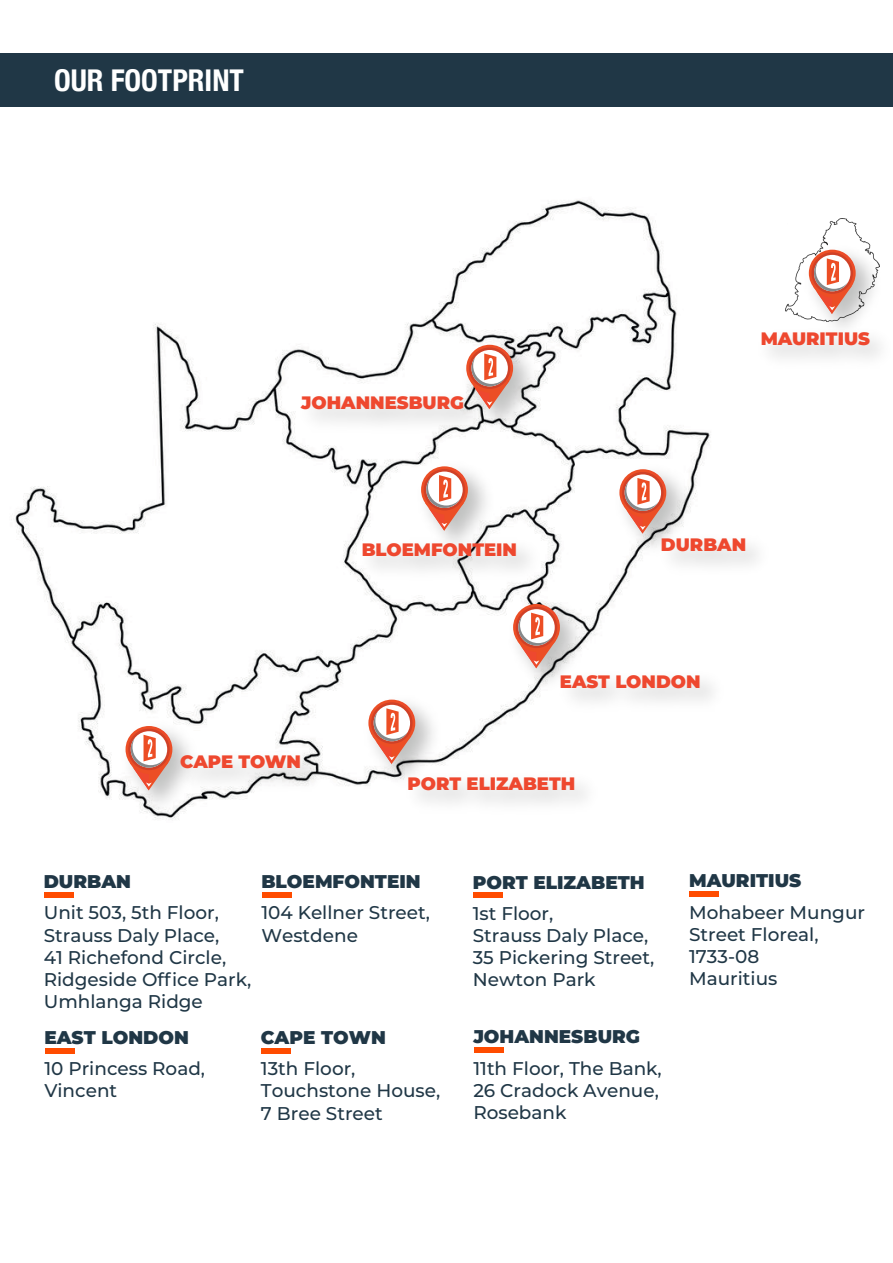
<style>
.page{position:relative;width:893px;height:1263px;background:#fff}
.page>*{position:absolute;margin:0;border:0;box-sizing:border-box;transform-origin:0 0}
.t1{font:700 condensed 30px "Helvetica Neue";color:#fff}
.t2{font:500 18.45px/22px "Montserrat";color:#203746}
.t3{font:900 18.45px "Montserrat";color:#203746}
.t4{font:900 18px "Montserrat";color:#ee482f}
</style>
<div class="page">
<div style="left:0;top:54px;width:893px;height:53px;background:#203746"></div>
<img style="left:11px;top:200px;width:700px;height:599px">
<div style="left:44px;top:893px;width:30px;height:5px;background:#ff4c00"></div>
<div style="left:473px;top:893px;width:30px;height:5px;background:#ff4c00"></div>
<div style="left:45px;top:1048px;width:29px;height:5px;background:#ff4c00"></div>
<div style="left:690px;top:892px;width:29px;height:5px;background:#ff4c00"></div>
<div style="left:262px;top:893px;width:29px;height:5px;background:#ff4c00"></div>
<div style="left:261px;top:1048px;width:30px;height:5px;background:#ff4c00"></div>
<div style="left:474px;top:1048px;width:29px;height:5px;background:#ff4c00"></div>
<img style="left:454px;top:332px;width:93px;height:111px">
<svg style="left:466px;top:345px;width:47px;height:47px"></svg>
<div style="left:469px;top:347px;width:41px;height:42px;background:#d04127;border-radius:50%"></div>
<svg style="left:470px;top:346px;width:42px;height:63px;background:#e4aa9c"></svg>
<img style="left:409px;top:454px;width:93px;height:75px">
<svg style="left:421px;top:466px;width:47px;height:47px"></svg>
<div style="left:424px;top:469px;width:41px;height:42px;background:#d04127;border-radius:50%"></div>
<svg style="left:425px;top:468px;width:42px;height:61px"></svg>
<img style="left:607px;top:457px;width:93px;height:111px">
<svg style="left:619px;top:469px;width:47px;height:47px"></svg>
<div style="left:622px;top:472px;width:42px;height:41px;background:#d04127;border-radius:50%"></div>
<svg style="left:623px;top:471px;width:42px;height:63px"></svg>
<img style="left:500px;top:592px;width:93px;height:111px">
<svg style="left:513px;top:604px;width:47px;height:47px"></svg>
<div style="left:516px;top:607px;width:41px;height:41px;background:#d04127;border-radius:50%"></div>
<svg style="left:517px;top:605px;width:42px;height:63px"></svg>
<img style="left:355px;top:686px;width:94px;height:111px">
<svg style="left:368px;top:699px;width:47px;height:47px"></svg>
<div style="left:371px;top:702px;width:42px;height:42px;background:#d74426;border-radius:50%"></div>
<svg style="left:372px;top:701px;width:42px;height:63px"></svg>
<img style="left:113px;top:713px;width:93px;height:107px">
<svg style="left:125px;top:726px;width:47px;height:47px"></svg>
<div style="left:128px;top:729px;width:42px;height:41px;background:#d04127;border-radius:50%"></div>
<svg style="left:130px;top:727px;width:41px;height:63px"></svg>
<img style="left:287px;top:382px;width:210px;height:66px">
<img style="left:647px;top:523px;width:110px;height:66px">
<img style="left:547px;top:661px;width:165px;height:66px">
<img style="left:349px;top:529px;width:201px;height:66px">
<img style="left:167px;top:740px;width:167px;height:66px">
<img style="left:395px;top:763px;width:213px;height:40px">
<img style="left:785px;top:219px;width:77px;height:96px">
<div style="left:788px;top:221px;width:38px;height:7px;background:#fff"></div>
<img style="left:796px;top:238px;width:84px;height:79px">
<div style="left:809px;top:250px;width:47px;height:47px;background:#ec4e25;border-radius:50%"></div>
<svg style="left:811px;top:252px;width:42px;height:42px"></svg>
<svg style="left:813px;top:251px;width:42px;height:63px"></svg>
<img style="left:770px;top:317px;width:110px;height:41px">
<h1 class="t1" style="left:54px;top:55px;width:191px">OUR FOOTPRINT</h1>
<p class="t4" style="left:301px;top:389px;width:164px">JOHANNESBURG</p>
<p class="t4" style="left:761px;top:325px;width:111px">MAURITIUS</p>
<p class="t4" style="left:180px;top:748px;width:122px">CAPE TOWN</p>
<p class="t4" style="left:362px;top:536px;width:157px">BLOEMFONTEIN</p>
<p class="t4" style="left:661px;top:531px;width:87px">DURBAN</p>
<p class="t4" style="left:560px;top:668px;width:142px">EAST LONDON</p>
<p class="t4" style="left:408px;top:770px;width:169px">PORT ELIZABETH</p>
<p class="t3" style="left:44px;top:868px;width:89px">DURBAN</p>
<p class="t2" style="left:44px;top:901px;width:209px">Unit 503, 5th Floor,<br>Strauss Daly Place,<br>41 Richefond Circle,<br>Ridgeside Office Park,<br>Umhlanga Ridge</p>
<p class="t3" style="left:44px;top:1023px;width:146px">EAST LONDON</p>
<p class="t2" style="left:44px;top:1056px;width:162px">10 Princess Road,<br>Vincent</p>
<p class="t3" style="left:261px;top:868px;width:161px">BLOEMFONTEIN</p>
<p class="t2" style="left:261px;top:901px;width:170px">104 Kellner Street,<br>Westdene</p>
<p class="t3" style="left:261px;top:1024px;width:126px">CAPE TOWN</p>
<p class="t2" style="left:261px;top:1057px;width:181px">13th Floor,<br>Touchstone House,<br>7 Bree Street</p>
<p class="t3" style="left:473px;top:868px;width:173px">PORT ELIZABETH</p>
<p class="t2" style="left:473px;top:901px;width:183px">1st Floor,<br>Strauss Daly Place,<br>35 Pickering Street,<br>Newton Park</p>
<p class="t3" style="left:473px;top:1023px;width:168px">JOHANNESBURG</p>
<p class="t2" style="left:473px;top:1056px;width:190px">11th Floor, The Bank,<br>26 Cradock Avenue,<br>Rosebank</p>
<p class="t3" style="left:689px;top:867px;width:114px">MAURITIUS</p>
<p class="t2" style="left:689px;top:900px;width:177px">Mohabeer Mungur<br>Street Floreal,<br>1733-08<br>Mauritius</p>
</div>
